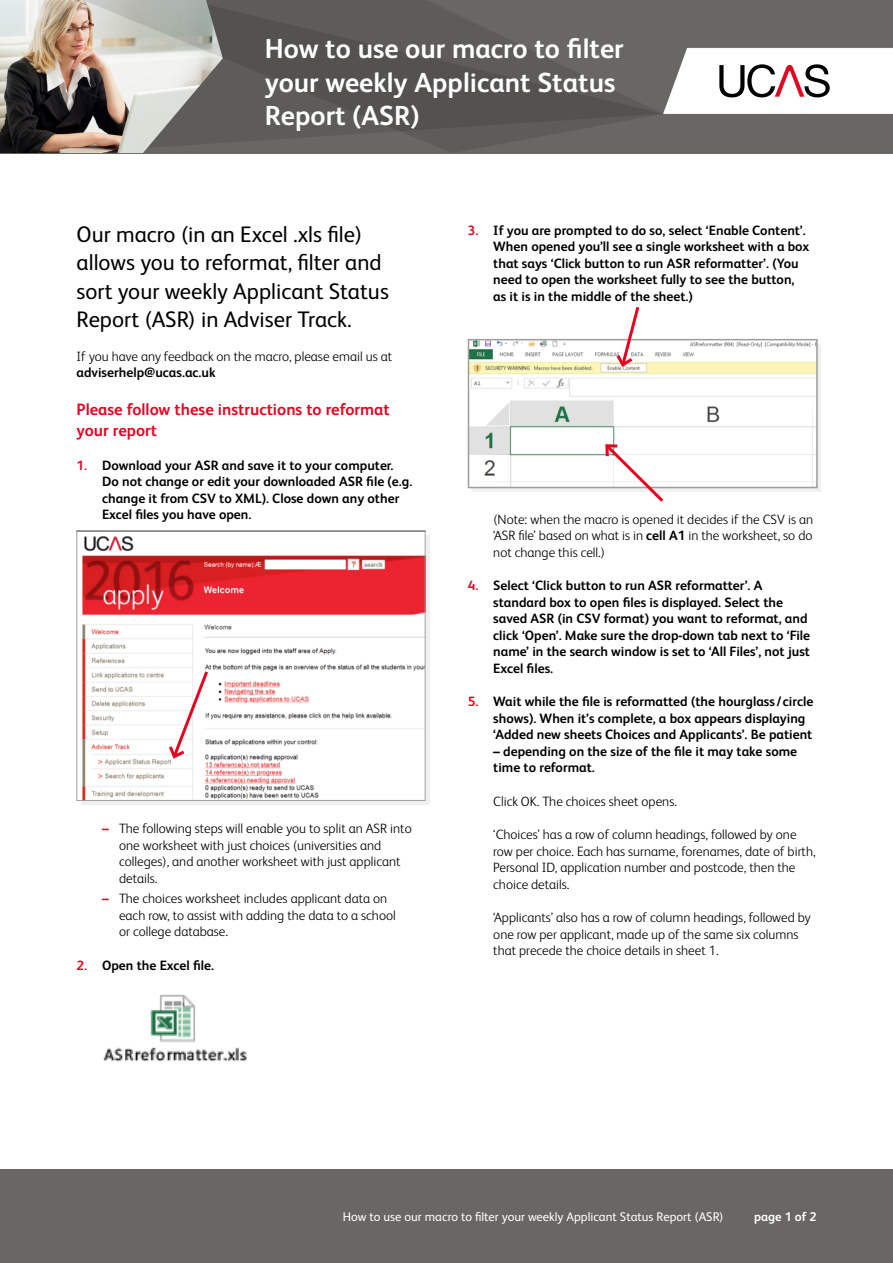
<style>
.page{position:relative;width:893px;height:1263px;background:#fff}
.page>*{position:absolute;margin:0;border:0;box-sizing:border-box;transform-origin:0 0}
.t1{font:700 27.6px/33.2px "FS Albert Pro";color:#fff}
.t2{font:22.5px/28.5px "FS Albert Pro";color:#000}
.t3{font:700 16.5px/21px "FS Albert Pro";color:#e40521}
.t4{font:700 13.5px/16.5px "FS Albert Pro";color:#000}
.t5{font:300 13.5px/16.5px "FS Albert Pro";color:#000}
.t6{font:12.6px "FS Albert Pro";color:#fff}
.t7{font:700 12.6px "FS Albert Pro";color:#fff}
.s1{color:#e40521}
.s2{font-weight:700;color:#e40521}
.s3{font-weight:700}
</style>
<div class="page">
<div style="left:0;top:1169px;width:893px;height:94px;background:#696763"></div>
<div style="left:0;top:0;width:893px;height:153px;background:#696763"></div>
<svg style="left:473px;top:344px;width:348px;height:148px;fill:#f0f0f0"></svg>
<div style="left:81px;top:535px;width:348px;height:270px;background:#f0f0f0"></div>
<svg style="left:663px;top:48px;width:230px;height:66px;background:#e6e2e3"></svg>
<img style="left:103px;top:994px;width:144px;height:68px">
<img style="left:81px;top:535px;width:342px;height:264px">
<div style="left:76px;top:530px;width:349px;height:271px;border:1px solid #9d9d9c"></div>
<img style="left:471px;top:342px;width:344px;height:143px">
<div style="left:468px;top:339px;width:350px;height:149px;border:2px solid #9d9d9c"></div>
<svg style="left:166px;top:668px;width:45px;height:93px"></svg>
<svg style="left:603px;top:441px;width:63px;height:61px"></svg>
<svg style="left:614px;top:307px;width:27px;height:62px"></svg>
<img style="left:0;top:0;width:45px;height:153px">
<svg style="left:45px;top:0;width:617px;height:153px"></svg>
<h1 class="t1" style="left:265px;top:31px;width:360px">How to use our macro to filter your weekly Applicant Status<br>Report (ASR)</h1>
<h2 class="t2" style="left:77px;top:218px;width:314px">Our macro (in an Excel .xls file) allows you to reformat, filter and sort your weekly Applicant Status<br>Report (ASR) in Adviser Track.</h2>
<p class="t5" style="left:77px;top:347px;width:317px">If you have any feedback on the macro, please email us at</p>
<p class="t4" style="left:77px;top:364px;width:141px">adviserhelp@ucas.ac.uk</p>
<p class="t3" style="left:77px;top:398px;width:315px">Please follow these instructions to reformat your report</p>
<p class="t4" style="left:102px;top:456px;width:312px;text-indent:-26px"><span class="s1">1.</span> Download your ASR and save it to your computer.<br>Do not change or edit your downloaded ASR file (e.g. change it from CSV to XML). Close down any other Excel files you have open.</p>
<p class="t5" style="left:119px;top:819px;width:294px;text-indent:-17px"><span class="s2">–</span> The following steps will enable you to split an ASR into one worksheet with just choices (universities and colleges), and another worksheet with just applicant details.</p>
<p class="t5" style="left:119px;top:890px;width:278px;text-indent:-17px"><span class="s2">–</span> The choices worksheet includes applicant data on each row, to assist with adding the data to a school or college database.</p>
<p class="t4" style="left:77px;top:956px;width:139px"><span class="s1">2.</span> Open the Excel file.</p>
<p class="t4" style="left:493px;top:221px;width:317px;text-indent:-26px"><span class="s1">3.</span> If you are prompted to do so, select ‘Enable Content’.<br>When opened you’ll see a single worksheet with a box that says ‘Click button to run ASR reformatter’. (You need to open the worksheet fully to see the button, as it is in the middle of the sheet.)</p>
<p class="t5" style="left:493px;top:510px;width:321px;text-align:justify">(Note: when the macro is opened it decides if the CSV is an ‘ASR file’ based on what is in <span class="s3">cell A1</span> in the worksheet, so do not change this cell.)</p>
<p class="t4" style="left:493px;top:577px;width:318px;text-indent:-26px"><span class="s1">4.</span> Select ‘Click button to run ASR reformatter’. A standard box to open files is displayed. Select the saved ASR (in CSV format) you want to reformat, and click ‘Open’. Make sure the drop-down tab next to ‘File name’ in the search window is set to ‘All Files’, not just Excel files.</p>
<p class="t4" style="left:493px;top:693px;width:322px;text-indent:-26px"><span class="s1">5.</span> Wait while the file is reformatted (the hourglass / circle shows). When it’s complete, a box appears displaying ‘Added new sheets Choices and Applicants’. Be patient</p>
<p class="t4" style="left:493px;top:742px;width:305px">– depending on the size of the file it may take some time to reformat.</p>
<p class="t5" style="left:493px;top:792px;width:185px">Click OK. The choices sheet opens.</p>
<p class="t5" style="left:493px;top:825px;width:324px">‘Choices’ has a row of column headings, followed by one row per choice. Each has surname, forenames, date of birth, Personal ID, application number and postcode, then the choice details.</p>
<p class="t5" style="left:493px;top:908px;width:319px">‘Applicants’ also has a row of column headings, followed by one row per applicant, made up of the same six columns that precede the choice details in sheet 1.</p>
<p class="t6" style="left:343px;top:1208px;width:382px">How to use our macro to filter your weekly Applicant Status Report (ASR)</p>
<p class="t7" style="left:754px;top:1208px;width:64px">page 1 of 2</p>
</div>
